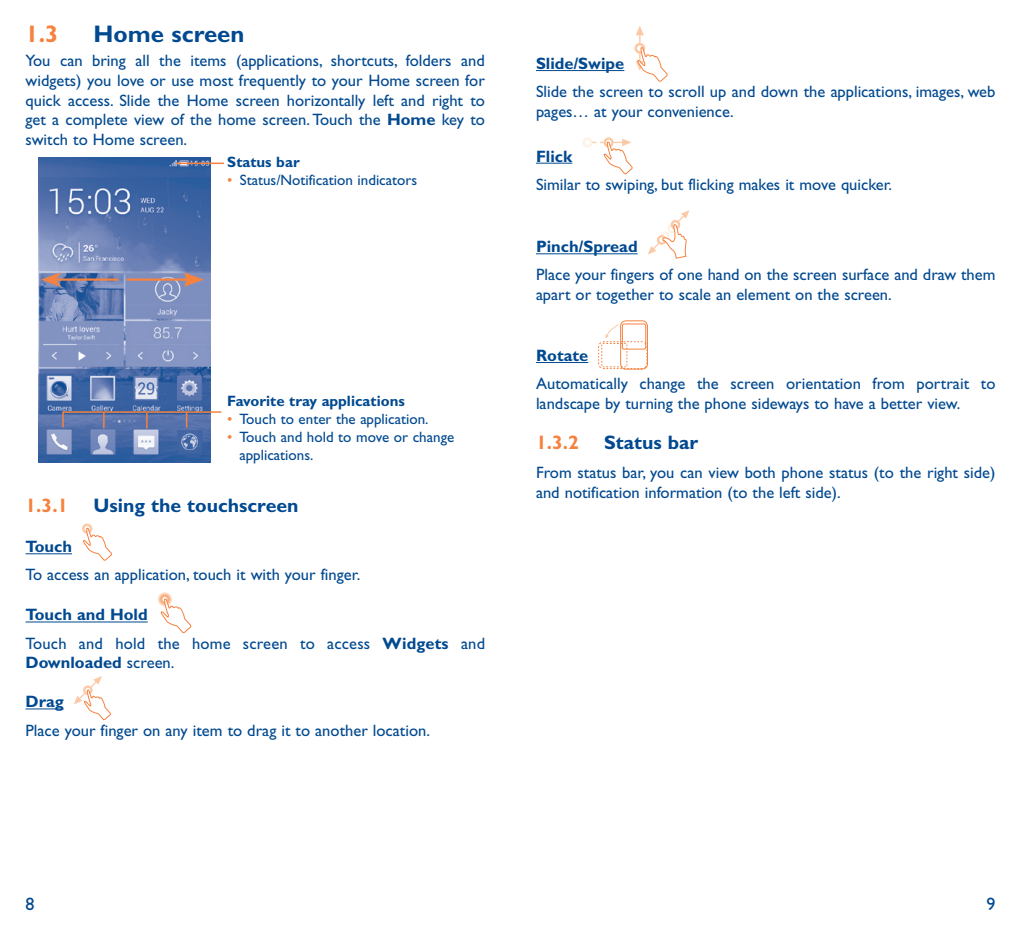
<style>
.page{position:relative;width:1021px;height:936px;background:#fff}
.page>*{position:absolute;margin:0;border:0;box-sizing:border-box;transform-origin:0 0}
.t1{font:700 24px "Gill Sans Std";color:#014990}
.t2{font:700 24px "Gill Sans Std";color:#f5823f}
.t3{font:700 19.5px "Gill Sans Std";color:#014990}
.t4{font:700 19.5px "Gill Sans Std";color:#f5823f}
.t5{font:18px "Gill Sans Std";color:#014990}
.t6{font:16.5px/19.8px "Gill Sans Std";color:#014990}
.t7{font:700 16.5px "Gill Sans Std";color:#014990}
.t8{font:15px/18px "Gill Sans Std";color:#014990}
.t9{font:700 15px "Gill Sans Std";color:#014990}
.s1{font-weight:700}
.s2{color:#f5823f}
.s3{font-weight:400}
</style>
<div class="page">
<hr style="left:26px;top:553px;width:46px;height:1px;background:#014990">
<hr style="left:26px;top:621px;width:122px;height:1px;background:#014990">
<hr style="left:26px;top:708px;width:38px;height:1px;background:#014990">
<img style="left:39px;top:158px;width:171px;height:305px">
<hr style="left:176px;top:162px;width:48px;height:2px;background:#f5823f">
<hr style="left:56px;top:278px;width:62px;height:3px;background:#f5823f">
<svg style="left:41px;top:272px;width:20px;height:15px"></svg>
<hr style="left:127px;top:278px;width:62px;height:3px;background:#f5823f">
<svg style="left:184px;top:272px;width:20px;height:15px"></svg>
<svg style="left:61px;top:410px;width:161px;height:19px;background:#717ca5"></svg>
<div style="left:82px;top:523px;width:10px;height:10px;border:2px solid #fcc9a6;border-radius:50%"></div>
<svg style="left:83px;top:523px;width:29px;height:38px"></svg>
<div style="left:158px;top:592px;width:14px;height:14px;border:3px solid #fee2ce;border-radius:50%"></div>
<div style="left:159px;top:593px;width:12px;height:12px;border:3px solid #fcc9a6;border-radius:50%"></div>
<div style="left:160px;top:594px;width:10px;height:10px;border:2px solid #f9b081;border-radius:50%"></div>
<svg style="left:160px;top:598px;width:31px;height:35px"></svg>
<svg style="left:74px;top:676px;width:37px;height:44px"></svg>
<hr style="left:536px;top:70px;width:88px;height:1px;background:#014990">
<hr style="left:536px;top:163px;width:36px;height:1px;background:#014990">
<hr style="left:536px;top:253px;width:101px;height:1px;background:#014990">
<hr style="left:536px;top:362px;width:52px;height:1px;background:#014990">
<hr style="left:639px;top:32px;width:1px;height:32px;background:#fcc9a6">
<svg style="left:636px;top:26px;width:8px;height:9px"></svg>
<div style="left:634px;top:43px;width:11px;height:11px;border:3px solid #fcc9a6;border-radius:50%"></div>
<svg style="left:636px;top:47px;width:32px;height:35px"></svg>
<div style="left:603px;top:137px;width:10px;height:10px;border:2px solid #fcc9a6;border-radius:50%"></div>
<div style="left:582px;top:137px;width:10px;height:10px;border:2px solid #fef1e6;border-radius:50%"></div>
<svg style="left:592px;top:138px;width:41px;height:37px"></svg>
<svg style="left:648px;top:210px;width:41px;height:49px"></svg>
<div style="left:620px;top:320px;width:27px;height:49px;border:1px solid #f5823f;border-radius:5px"></div>
<svg style="left:598px;top:324px;width:49px;height:45px"></svg>
<h1 class="t2" style="left:26px;top:20px;width:34px">1.3</h1>
<h1 class="t1" style="left:94px;top:20px;width:152px">Home screen</h1>
<p class="t6" style="left:26px;top:51px;width:461px;text-align:justify">You can bring all the items (applications, shortcuts, folders and widgets) you love or use most frequently to your Home screen for quick access. Slide the Home screen horizontally left and right to get a complete view of the home screen. Touch the <span class="s1">Home</span> key to switch to Home screen.</p>
<p class="t9" style="left:227px;top:153px;width:74px">Status bar</p>
<p class="t8" style="left:227px;top:171px;width:191px"><span class="s2">•</span> Status/Notification indicators</p>
<p class="t9" style="left:227px;top:392px;width:179px">Favorite tray applications</p>
<p class="t8" style="left:227px;top:410px;width:203px"><span class="s2">•</span> Touch to enter the application.</p>
<p class="t8" style="left:239px;top:428px;width:216px;text-indent:-12px"><span class="s2">•</span> Touch and hold to move or change applications.</p>
<p class="t4" style="left:26px;top:493px;width:44px">1.3.1</p>
<p class="t3" style="left:94px;top:493px;width:206px">Using the touchscreen</p>
<p class="t7" style="left:26px;top:536px;width:48px">Touch</p>
<p class="t6" style="left:26px;top:565px;width:336px">To access an application, touch it with your finger.</p>
<p class="t6" style="left:26px;top:600px;width:461px;line-height:28.2px"><span class="s1">Touch and Hold<br></span>Touch and hold the home screen to access <span class="s1">Widgets</span> and</p>
<p class="t7" style="left:26px;top:653px;width:150px">Downloaded <span class="s3">screen.</span></p>
<p class="t7" style="left:26px;top:692px;width:40px">Drag</p>
<p class="t6" style="left:26px;top:720px;width:406px">Place your finger on any item to drag it to another location.</p>
<p class="t7" style="left:536px;top:54px;width:90px">Slide/Swipe</p>
<p class="t6" style="left:536px;top:82px;width:461px">Slide the screen to scroll up and down the applications, images, web pages… at your convenience.</p>
<p class="t7" style="left:536px;top:146px;width:38px">Flick</p>
<p class="t6" style="left:536px;top:174px;width:358px">Similar to swiping, but flicking makes it move quicker.</p>
<p class="t7" style="left:536px;top:237px;width:103px">Pinch/Spread</p>
<p class="t6" style="left:536px;top:265px;width:461px">Place your fingers of one hand on the screen surface and draw them apart or together to scale an element on the screen.</p>
<p class="t7" style="left:536px;top:345px;width:54px">Rotate</p>
<p class="t6" style="left:536px;top:374px;width:461px">Automatically change the screen orientation from portrait to landscape by turning the phone sideways to have a better view.</p>
<p class="t4" style="left:536px;top:431px;width:44px">1.3.2</p>
<p class="t3" style="left:604px;top:431px;width:96px">Status bar</p>
<p class="t6" style="left:536px;top:462px;width:461px">From status bar, you can view both phone status (to the right side) and notification information (to the left side).</p>
<p class="t5" style="left:26px;top:894px;width:10px">8</p>
<p class="t5" style="left:986px;top:894px;width:10px">9</p>
</div>
